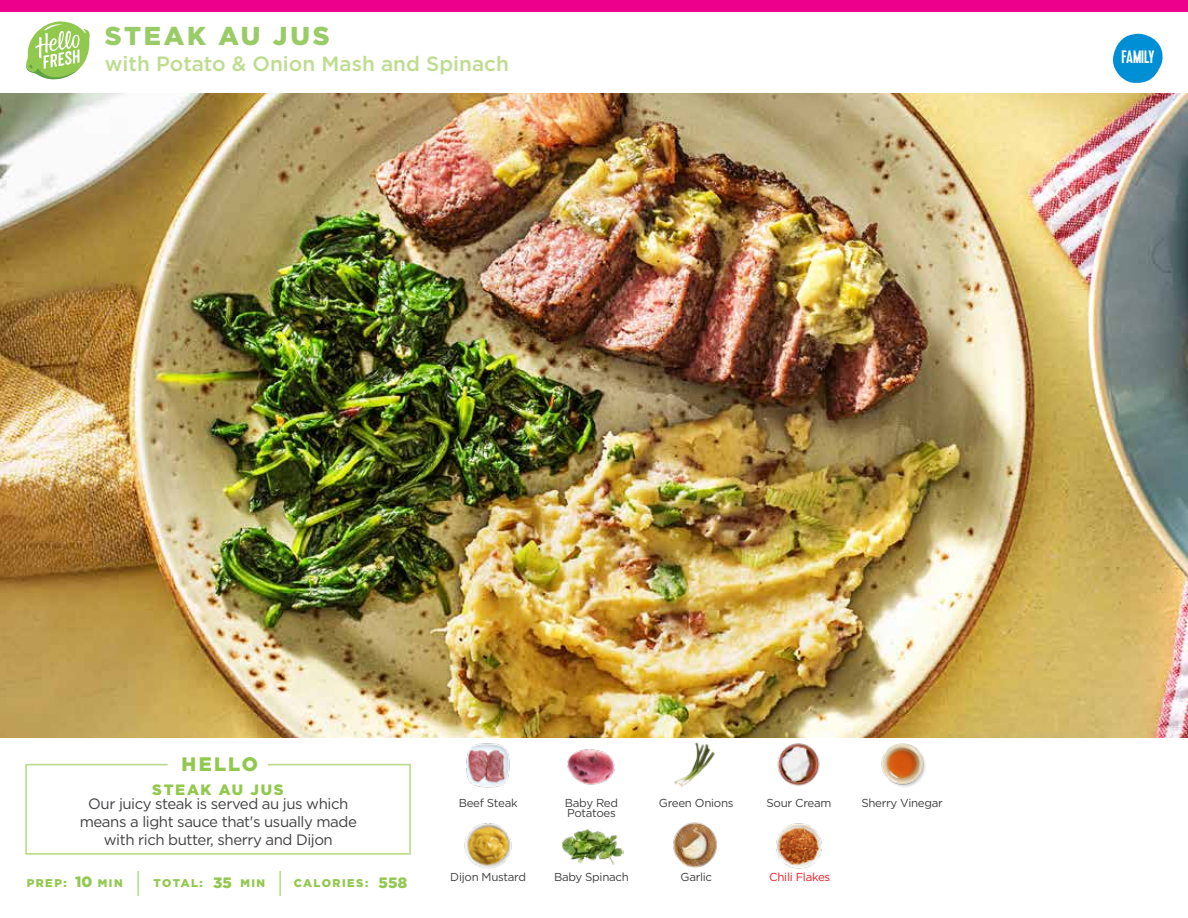
<style>
.page{position:relative;width:1188px;height:918px;background:#fff}
.page>*{position:absolute;margin:0;border:0;box-sizing:border-box;transform-origin:0 0}
.t1{font:900 25.8px "Gotham";letter-spacing:.105em;color:#9c6}
.t2{font:500 20.7px "Gotham";color:#bedc8f}
.t3{font:900 19.5px "Gotham";letter-spacing:.105em;color:#91c84e}
.t4{font:18px "Kapra";letter-spacing:-.01em;color:#fff}
.t5{font:15px/18px "Gotham";letter-spacing:-.03em;color:#414042;text-align:center}
.t6{font:900 15px "Gotham";letter-spacing:.105em;color:#91c84e}
.t7{font:11.55px "Gotham";letter-spacing:-.025em;color:#414042}
.t8{font:11.55px "Gotham";letter-spacing:-.025em;color:#ed1d24}
.t9{font:900 11.25px "Gotham";letter-spacing:.125em;color:#91c84e}
.t10{font:900 10.95px "Gotham";letter-spacing:.135em;color:#91c84e}
</style>
<div class="page">
<div style="left:0;top:0;width:1188px;height:12px;background:#ec008c"></div>
<img style="left:0;top:93px;width:1188px;height:644px">
<svg style="left:25px;top:763px;width:386px;height:92px"></svg>
<img style="left:466px;top:743px;width:44px;height:45px">
<img style="left:464px;top:823px;width:48px;height:45px">
<img style="left:674px;top:742px;width:41px;height:46px">
<img style="left:673px;top:822px;width:44px;height:46px">
<img style="left:562px;top:828px;width:61px;height:37px">
<img style="left:776px;top:823px;width:46px;height:46px">
<img style="left:777px;top:743px;width:43px;height:43px">
<hr style="left:137px;top:871px;width:2px;height:25px;background:#bedc8f">
<hr style="left:279px;top:871px;width:2px;height:25px;background:#bedc8f">
<img style="left:567px;top:749px;width:48px;height:36px">
<img style="left:881px;top:743px;width:45px;height:44px">
<svg style="left:1112px;top:33px;width:51px;height:50px"></svg>
<div style="left:1122px;top:51px;width:34px;height:16px;background:#008fd5"></div>
<svg style="left:26px;top:21px;width:64px;height:59px"></svg>
<h1 class="t1" style="left:105px;top:21px;width:227px">STEAK AU JUS</h1>
<h2 class="t2" style="left:105px;top:50px;width:406px">with Potato &amp; Onion Mash and Spinach</h2>
<p class="t4" style="left:1122px;top:47px;width:35px">FAMILY</p>
<h3 class="t3" style="left:182px;top:752px;width:78px">HELLO</h3>
<p class="t6" style="left:152px;top:781px;width:133px">STEAK AU JUS</p>
<p class="t5" style="left:80px;top:794px;width:279px">Our juicy steak is served au jus which means a light sauce that's usually made with rich butter, sherry and Dijon</p>
<p class="t7" style="left:459px;top:795px;width:60px">Beef Steak</p>
<p class="t7" style="left:565px;top:795px;width:55px">Baby Red</p>
<p class="t7" style="left:767px;top:795px;width:66px">Sour Cream</p>
<p class="t7" style="left:567px;top:806px;width:50px">Potatoes</p>
<p class="t7" style="left:659px;top:795px;width:76px">Green Onions</p>
<p class="t7" style="left:861px;top:795px;width:83px">Sherry Vinegar</p>
<p class="t6" style="left:75px;top:873px;width:19px">10</p>
<p class="t6" style="left:213px;top:874px;width:20px">35</p>
<p class="t9" style="left:27px;top:877px;width:41px">PREP:</p>
<p class="t10" style="left:98px;top:877px;width:26px">MIN</p>
<p class="t9" style="left:154px;top:877px;width:51px">TOTAL:</p>
<p class="t10" style="left:240px;top:877px;width:26px">MIN</p>
<p class="t9" style="left:294px;top:877px;width:76px">CALORIES:</p>
<p class="t6" style="left:379px;top:874px;width:30px">558</p>
<p class="t7" style="left:450px;top:870px;width:77px">Dijon Mustard</p>
<p class="t7" style="left:554px;top:870px;width:76px">Baby Spinach</p>
<p class="t8" style="left:769px;top:870px;width:63px">Chili Flakes</p>
<p class="t7" style="left:680px;top:870px;width:33px">Garlic</p>
</div>
